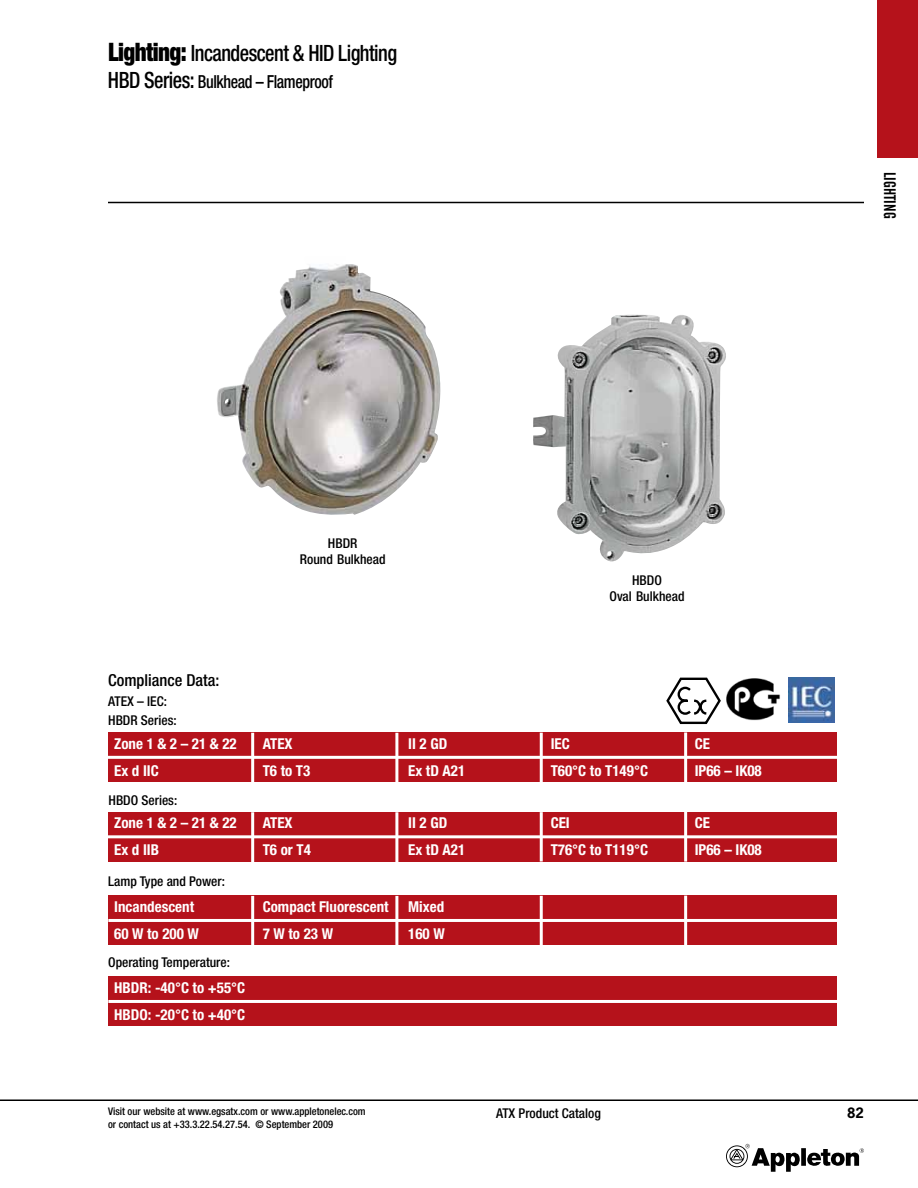
<style>
.page{position:relative;width:918px;height:1188px;background:#fff}
.page>*{position:absolute;margin:0;border:0;box-sizing:border-box;transform-origin:0 0}
.t1{font:500 condensed 22.5px "Helvetica Neue";letter-spacing:-.025em;color:#000;scale:.9 1}
.t2{font:500 condensed 18px "Helvetica Neue";letter-spacing:-.025em;color:#000;scale:.89 1}
.t3{font:500 condensed 16.5px "Helvetica Neue";color:#000}
.t4{font:16.5px "Alternate Gothic No 2 BT";color:#000}
.t5{font:700 condensed 15px/27px "Helvetica Neue";color:#fff}
.t6{font:500 condensed 13.5px/16.2px "Helvetica Neue";color:#000;text-align:center}
.t7{font:700 13.5px "News Gothic Std";color:#000}
.t8{font:500 condensed 10.5px "Helvetica Neue";color:#000}
.s1{font-weight:900;font-size:25.5px}
.s2{font-size:22.5px}
</style>
<div class="page">
<hr style="left:108px;top:202px;width:756px;height:1px;background:#000">
<hr style="left:0;top:1100px;width:918px;height:1px;background:#000">
<div style="left:801px;top:1148px;width:5px;height:18px;background:#000"></div>
<svg style="left:807px;top:1148px;width:57px;height:18px"></svg>
<svg style="left:726px;top:1144px;width:74px;height:28px"></svg>
<div style="left:878px;top:0;width:40px;height:157px;background:#b5121b"></div>
<img style="left:217px;top:264px;width:224px;height:251px">
<div style="left:108px;top:733px;width:729px;height:49px;background:#b5121b"></div>
<hr style="left:108px;top:756px;width:729px;height:3px;background:#fff">
<hr style="left:251px;top:733px;width:3px;height:50px;background:#fff">
<hr style="left:395px;top:733px;width:3px;height:50px;background:#fff">
<hr style="left:540px;top:733px;width:3px;height:49px;background:#fff">
<hr style="left:684px;top:732px;width:3px;height:50px;background:#fff">
<div style="left:108px;top:812px;width:729px;height:49px;background:#b5121b"></div>
<hr style="left:108px;top:835px;width:729px;height:3px;background:#fff">
<hr style="left:251px;top:812px;width:3px;height:50px;background:#fff">
<hr style="left:395px;top:812px;width:3px;height:50px;background:#fff">
<hr style="left:540px;top:812px;width:3px;height:50px;background:#fff">
<hr style="left:684px;top:812px;width:3px;height:50px;background:#fff">
<div style="left:108px;top:896px;width:729px;height:49px;background:#b5121b"></div>
<hr style="left:108px;top:919px;width:729px;height:3px;background:#fff">
<hr style="left:251px;top:896px;width:3px;height:50px;background:#fff">
<hr style="left:395px;top:896px;width:3px;height:50px;background:#fff">
<hr style="left:540px;top:896px;width:3px;height:49px;background:#fff">
<hr style="left:684px;top:896px;width:3px;height:49px;background:#fff">
<div style="left:108px;top:977px;width:729px;height:49px;background:#b5121b"></div>
<hr style="left:108px;top:1000px;width:729px;height:3px;background:#fff">
<img style="left:533px;top:314px;width:193px;height:248px">
<img style="left:789px;top:678px;width:45px;height:44px">
<svg style="left:666px;top:678px;width:55px;height:46px"></svg>
<img style="left:726px;top:678px;width:54px;height:43px">
<h1 class="t1" style="left:108px;top:40px;width:323px"><span class="s1">Lighting:</span> Incandescent &amp; HID Lighting</h1>
<p class="t2" style="left:108px;top:71px;width:254px"><span class="s2">HBD Series:</span> Bulkhead – Flameproof</p>
<p class="t4" style="left:899px;top:172px;width:48px;rotate:90deg">LIGHTING</p>
<p class="t3" style="left:108px;top:670px;width:113px">Compliance Data:</p>
<p class="t6" style="left:108px;top:693px;width:60px">ATEX – IEC:</p>
<p class="t6" style="left:108px;top:712px;width:70px">HBDR Series:</p>
<p class="t6" style="left:300px;top:535px;width:87px">HBDR<br>Round Bulkhead</p>
<p class="t6" style="left:610px;top:572px;width:77px">HBDO<br>Oval Bulkhead</p>
<p class="t5" style="left:114px;top:730px;width:124px">Zone 1 &amp; 2 – 21 &amp; 22</p>
<p class="t5" style="left:263px;top:730px;width:31px">ATEX</p>
<p class="t5" style="left:408px;top:730px;width:41px">II 2 GD</p>
<p class="t5" style="left:551px;top:730px;width:21px">IEC</p>
<p class="t5" style="left:695px;top:730px;width:17px">CE</p>
<p class="t5" style="left:114px;top:757px;width:46px">Ex d IIC</p>
<p class="t5" style="left:263px;top:757px;width:49px">T6 to T3</p>
<p class="t5" style="left:408px;top:757px;width:59px">Ex tD A21</p>
<p class="t5" style="left:551px;top:757px;width:99px">T60°C to T149°C</p>
<p class="t5" style="left:695px;top:757px;width:69px">IP66 – IK08</p>
<p class="t6" style="left:108px;top:792px;width:70px">HBDO Series:</p>
<p class="t5" style="left:114px;top:809px;width:124px">Zone 1 &amp; 2 – 21 &amp; 22</p>
<p class="t5" style="left:263px;top:809px;width:31px">ATEX</p>
<p class="t5" style="left:408px;top:809px;width:41px">II 2 GD</p>
<p class="t5" style="left:551px;top:809px;width:21px">CEI</p>
<p class="t5" style="left:695px;top:809px;width:17px">CE</p>
<p class="t5" style="left:114px;top:836px;width:46px">Ex d IIB</p>
<p class="t5" style="left:263px;top:836px;width:50px">T6 or T4</p>
<p class="t5" style="left:408px;top:836px;width:59px">Ex tD A21</p>
<p class="t5" style="left:551px;top:836px;width:99px">T76°C to T119°C</p>
<p class="t5" style="left:695px;top:836px;width:69px">IP66 – IK08</p>
<p class="t6" style="left:108px;top:873px;width:118px">Lamp Type and Power:</p>
<p class="t5" style="left:114px;top:893px;width:81px">Incandescent</p>
<p class="t5" style="left:263px;top:893px;width:127px">Compact Fluorescent</p>
<p class="t5" style="left:408px;top:893px;width:38px">Mixed</p>
<p class="t5" style="left:114px;top:920px;width:86px">60 W to 200 W</p>
<p class="t5" style="left:263px;top:920px;width:72px">7 W to 23 W</p>
<p class="t5" style="left:408px;top:920px;width:38px">160 W</p>
<p class="t6" style="left:108px;top:954px;width:123px">Operating Temperature:</p>
<p class="t5" style="left:114px;top:974px;width:133px">HBDR: -40°C to +55°C<br>HBDO: -20°C to +40°C</p>
<p class="t8" style="left:108px;top:1105px;width:259px">Visit our website at www.egsatx.com or www.appletonelec.com</p>
<p class="t7" style="left:847px;top:1103px;width:18px">82</p>
<p class="t8" style="left:108px;top:1118px;width:227px">or contact us at +33.3.22.54.27.54. © September 2009</p>
<p class="t6" style="left:496px;top:1105px;width:106px">ATX Product Catalog</p>
</div>
